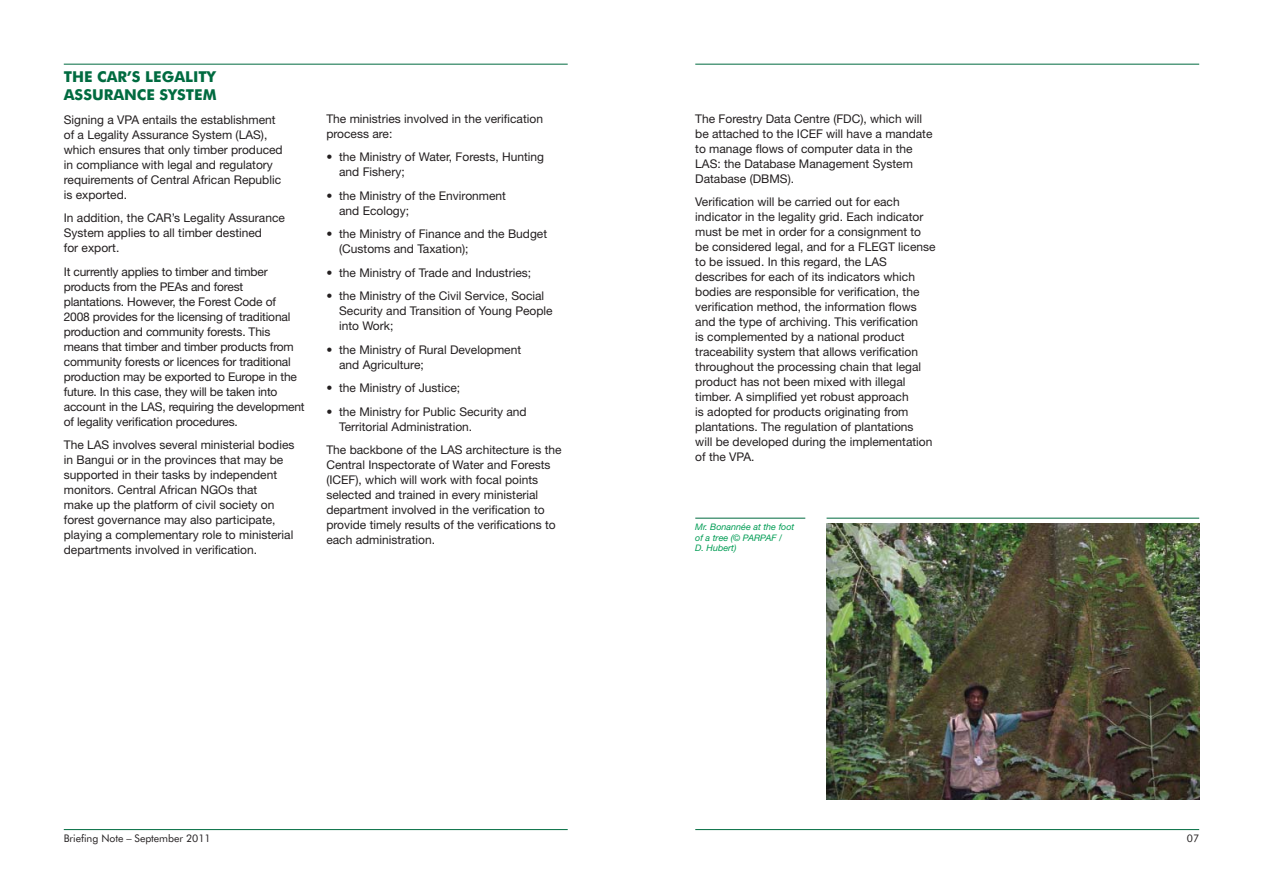
<style>
.page{position:relative;width:1263px;height:893px;background:#fff}
.page>*{position:absolute;margin:0;border:0;box-sizing:border-box;transform-origin:0 0}
.t1{font:700 15px/18px "Futura BT";color:#006b40}
.t2{font:12px/15px "Helvetica Neue";color:#231f20}
.t3{font:10.5px "Futura BT";letter-spacing:-.005em;color:#231f20}
.t4{font:italic 9px/10.5px "Helvetica Neue";color:#009c54}
</style>
<div class="page">
<hr style="left:64px;top:64px;width:504px;height:1px;background:#006b40">
<hr style="left:64px;top:829px;width:504px;height:1px;background:#006b40">
<hr style="left:695px;top:64px;width:504px;height:1px;background:#006b40">
<hr style="left:695px;top:829px;width:504px;height:1px;background:#006b40">
<hr style="left:695px;top:518px;width:110px;height:1px;background:#006b40">
<hr style="left:826px;top:518px;width:373px;height:1px;background:#006b40">
<img style="left:826px;top:523px;width:373px;height:276px">
<p class="t1" style="left:64px;top:69px;width:154px">THE CAR’S LEGALITY<br>ASSURANCE SYSTEM</p>
<p class="t2" style="left:64px;top:113px;width:220px">Signing a VPA entails the establishment of a Legality Assurance System (LAS), which ensures that only timber produced in compliance with legal and regulatory requirements of Central African Republic is exported.</p>
<p class="t2" style="left:64px;top:212px;width:223px">In addition, the CAR’s Legality Assurance<br>System applies to all timber destined<br>for export.</p>
<p class="t2" style="left:64px;top:265px;width:242px">It currently applies to timber and timber products from the PEAs and forest plantations. However, the Forest Code of 2008 provides for the licensing of traditional production and community forests. This means that timber and timber products from community forests or licences for traditional production may be exported to Europe in the future. In this case, they will be taken into account in the LAS, requiring the development of legality verification procedures.</p>
<p class="t2" style="left:64px;top:439px;width:232px">The LAS involves several ministerial bodies in Bangui or in the provinces that may be supported in their tasks by independent monitors. Central African NGOs that<br>make up the platform of civil society on forest governance may also participate, playing a complementary role to ministerial departments involved in verification.</p>
<p class="t2" style="left:326px;top:112px;width:218px">The ministries involved in the verification process are:</p>
<p class="t2" style="left:339px;top:151px;width:206px;text-indent:-13px">• the Ministry of Water, Forests, Hunting and Fishery;</p>
<p class="t2" style="left:339px;top:189px;width:168px;text-indent:-13px">• the Ministry of the Environment and Ecology;</p>
<p class="t2" style="left:339px;top:228px;width:210px;text-indent:-13px">• the Ministry of Finance and the Budget (Customs and Taxation);</p>
<p class="t2" style="left:326px;top:266px;width:206px">• the Ministry of Trade and Industries;</p>
<p class="t2" style="left:339px;top:290px;width:215px;text-indent:-13px">• the Ministry of the Civil Service, Social<br>Security and Transition of Young People into Work;</p>
<p class="t2" style="left:339px;top:343px;width:184px;text-indent:-13px">• the Ministry of Rural Development and Agriculture;</p>
<p class="t2" style="left:326px;top:382px;width:135px">• the Ministry of Justice;</p>
<p class="t2" style="left:339px;top:405px;width:189px;text-indent:-13px">• the Ministry for Public Security and<br>Territorial Administration.</p>
<p class="t2" style="left:326px;top:444px;width:237px">The backbone of the LAS architecture is the Central Inspectorate of Water and Forests (ICEF), which will work with focal points selected and trained in every ministerial department involved in the verification to provide timely results of the verifications to each administration.</p>
<p class="t3" style="left:64px;top:833px;width:148px">Briefing Note – September 2011</p>
<p class="t2" style="left:695px;top:112px;width:239px">The Forestry Data Centre (FDC), which will be attached to the ICEF will have a mandate to manage flows of computer data in the LAS: the Database Management System Database (DBMS).</p>
<p class="t2" style="left:695px;top:196px;width:242px">Verification will be carried out for each indicator in the legality grid. Each indicator must be met in order for a consignment to be considered legal, and for a FLEGT license to be issued. In this regard, the LAS describes for each of its indicators which bodies are responsible for verification, the verification method, the information flows and the type of archiving. This verification<br>is complemented by a national product traceability system that allows verification throughout the processing chain that legal product has not been mixed with illegal timber. A simplified yet robust approach<br>is adopted for products originating from plantations. The regulation of plantations<br>will be developed during the implementation of the VPA.</p>
<p class="t4" style="left:695px;top:523px;width:101px">Mr. Bonannée at the foot of a tree (© PARPAF /<br>D. Hubert)</p>
<p class="t3" style="left:1187px;top:833px;width:14px">07</p>
</div>
